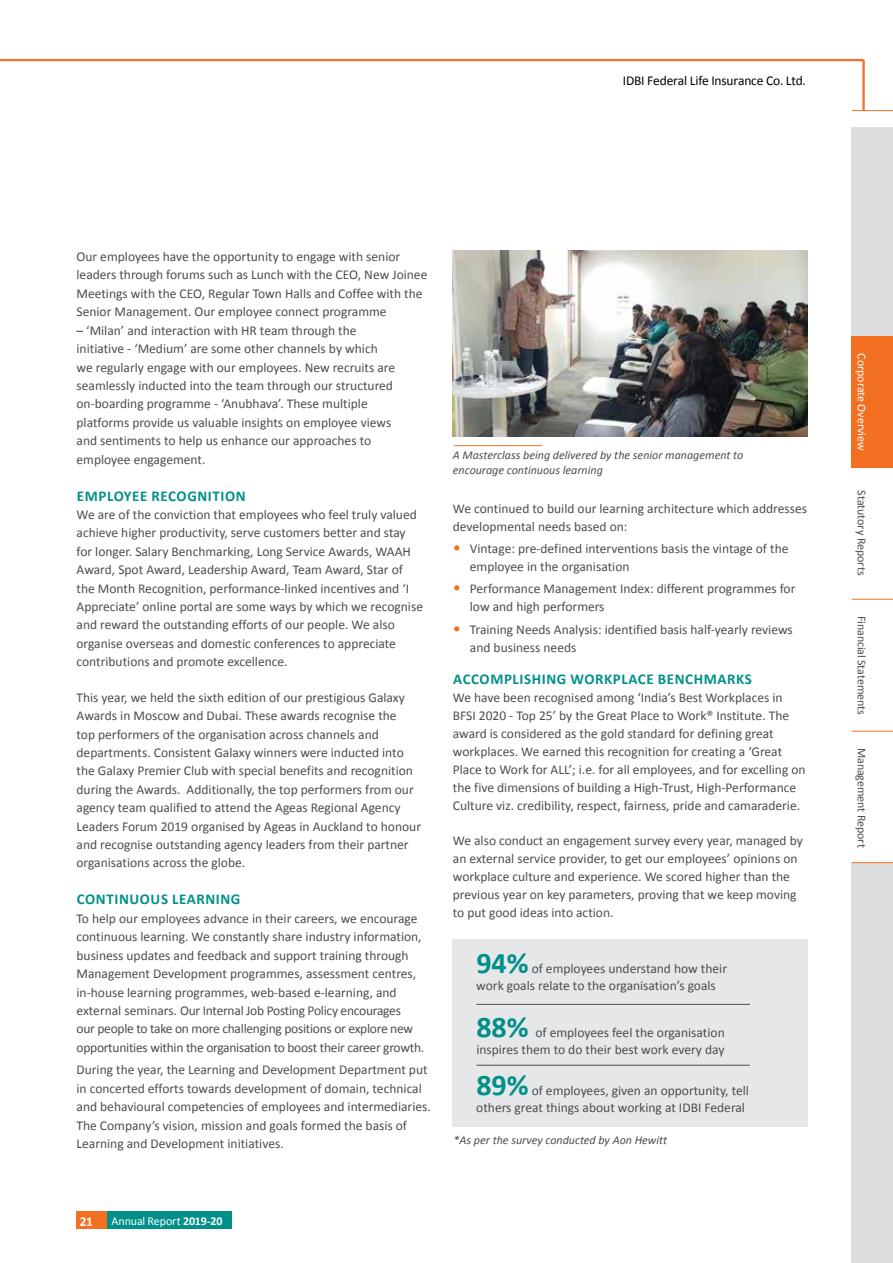
<style>
.page{position:relative;width:893px;height:1263px;background:#fff}
.page>*{position:absolute;margin:0;border:0;box-sizing:border-box;transform-origin:0 0}
.t1{font:700 30px "Calibri";color:#009089}
.t2{font:700 15px "Calibri";letter-spacing:.04em;color:#009089}
.t3{font:13.5px/18.5px "Calibri";color:#4d4d4f}
.t4{font:13.5px "Calibri";letter-spacing:-.015em;color:#000}
.t5{font:700 13.5px "Calibri";color:#fff}
.t6{font:italic 12px/15px "Calibri";color:#4d4d4f}
.t7{font:12px "Calibri";letter-spacing:-.01em;color:#4d4d4f}
.t8{font:12px "Calibri";letter-spacing:-.005em;color:#fff}
.s1{font-size:16.5px;color:#f36f21}
.s2{font-weight:700}
</style>
<div class="page">
<img style="left:453px;top:251px;width:355px;height:185px">
<hr style="left:454px;top:445px;width:88px;height:1px;background:#f36f21">
<div style="left:453px;top:939px;width:355px;height:187px;background:#e6e7e8"></div>
<hr style="left:476px;top:1004px;width:274px;height:1px;background:#4d4d4f">
<hr style="left:476px;top:1065px;width:274px;height:1px;background:#4d4d4f">
<div style="left:852px;top:128px;width:41px;height:1135px;background:#dcddde"></div>
<div style="left:852px;top:336px;width:41px;height:132px;background:#f36f21"></div>
<div style="left:847px;top:468px;width:46px;height:132px;background:#fff"></div>
<div style="left:847px;top:599px;width:46px;height:132px;background:#fff"></div>
<div style="left:847px;top:731px;width:46px;height:132px;background:#fff"></div>
<hr style="left:852px;top:599px;width:41px;height:1px;background:#f36f21">
<hr style="left:852px;top:731px;width:41px;height:1px;background:#f36f21">
<hr style="left:852px;top:862px;width:41px;height:1px;background:#f36f21">
<div style="left:77px;top:1212px;width:30px;height:17px;background:#f36f21"></div>
<div style="left:107px;top:1212px;width:124px;height:17px;background:#009089"></div>
<hr style="left:0;top:59px;width:863px;height:2px;background:#f36f21">
<hr style="left:862px;top:60px;width:3px;height:51px;background:#f36f21">
<hr style="left:852px;top:110px;width:41px;height:1px;background:#f36f21">
<p class="t4" style="left:623px;top:72px;width:185px">IDBI Federal Life Insurance Co. Ltd.</p>
<p class="t3" style="left:77px;top:247px;width:352px">Our employees have the opportunity to engage with senior leaders through forums such as Lunch with the CEO, New Joinee Meetings with the CEO, Regular Town Halls and Coffee with the Senior Management. Our employee connect programme</p>
<p class="t3" style="left:77px;top:321px;width:320px">– ‘Milan’ and interaction with HR team through the initiative - ‘Medium’ are some other channels by which we regularly engage with our employees. New recruits are seamlessly inducted into the team through our structured on-boarding programme - ‘Anubhava’. These multiple platforms provide us valuable insights on employee views and sentiments to help us enhance our approaches to employee engagement.</p>
<p class="t2" style="left:77px;top:486px;width:10px">EMPLOYEE</p>
<p class="t2" style="left:151px;top:486px;width:35px">RECOGNITION</p>
<p class="t3" style="left:77px;top:505px;width:348px">We are of the conviction that employees who feel truly valued achieve higher productivity, serve customers better and stay for longer. Salary Benchmarking, Long Service Awards, WAAH Award, Spot Award, Leadership Award, Team Award, Star of the Month Recognition, performance-linked incentives and ‘I Appreciate’ online portal are some ways by which we recognise and reward the outstanding efforts of our people. We also organise overseas and domestic conferences to appreciate contributions and promote excellence.</p>
<p class="t3" style="left:77px;top:688px;width:346px">This year, we held the sixth edition of our prestigious Galaxy Awards in Moscow and Dubai. These awards recognise the<br>top performers of the organisation across channels and departments. Consistent Galaxy winners were inducted into the Galaxy Premier Club with special benefits and recognition during the Awards. Additionally, the top performers from our agency team qualified to attend the Ageas Regional Agency Leaders Forum 2019 organised by Ageas in Auckland to honour and recognise outstanding agency leaders from their partner organisations across the globe.</p>
<p class="t2" style="left:77px;top:890px;width:19px">CONTINUOU</p>
<p class="t2" style="left:161px;top:890px;width:54px">S LEARNING</p>
<p class="t3" style="left:77px;top:909px;width:349px">To help our employees advance in their careers, we encourage continuous learning. We constantly share industry information, business updates and feedback and support training through Management Development programmes, assessment centres, in-house learning programmes, web-based e-learning, and external seminars. Our Internal Job Posting Policy encourages<br>our people to take on more challenging positions or explore new opportunities within the organisation to boost their career growth.</p>
<p class="t3" style="left:77px;top:1061px;width:356px">During the year, the Learning and Development Department put in concerted efforts towards development of domain, technical and behavioural competencies of employees and intermediaries.<br>The Company’s vision, mission and goals formed the basis of Learning and Development initiatives.</p>
<p class="t6" style="left:453px;top:447px;width:292px">A Masterclass being delivered by the senior management to encourage continuous learning</p>
<p class="t3" style="left:453px;top:499px;width:356px;line-height:18px">We continued to build our learning architecture which addresses developmental needs based on:</p>
<p class="t3" style="left:470px;top:540px;width:320px;line-height:18px;text-indent:-17px"><span class="s1">•</span> Vintage: pre-defined interventions basis the vintage of the employee in the organisation</p>
<p class="t3" style="left:470px;top:580px;width:327px;line-height:18px;text-indent:-17px"><span class="s1">•</span> Performance Management Index: different programmes for low and high performers</p>
<p class="t3" style="left:470px;top:620px;width:324px;line-height:18px;text-indent:-17px"><span class="s1">•</span> Training Needs Analysis: identified basis half-yearly reviews and business needs</p>
<p class="t2" style="left:453px;top:669px;width:36px">ACCOMPLI</p>
<p class="t2" style="left:524px;top:669px;width:17px">SHING</p>
<p class="t2" style="left:570px;top:669px;width:183px">WORKPLACE BENCHMARKS</p>
<p class="t3" style="left:453px;top:688px;width:354px;line-height:18px">We have been recognised among ‘India’s Best Workplaces in BFSI 2020 - Top 25’ by the Great Place to Work® Institute. The award is considered as the gold standard for defining great workplaces. We earned this recognition for creating a ‘Great Place to Work for ALL’; i.e. for all employees, and for excelling on the five dimensions of building a High-Trust, High-Performance Culture viz. credibility, respect, fairness, pride and camaraderie.</p>
<p class="t3" style="left:453px;top:831px;width:351px;line-height:18px">We also conduct an engagement survey every year, managed by an external service provider, to get our employees’ opinions on workplace culture and experience. We scored higher than the previous year on key parameters, proving that we keep moving to put good ideas into action.</p>
<h1 class="t1" style="left:476px;top:944px;width:54px">94%</h1>
<p class="t3" style="left:476px;top:960px;width:252px;line-height:16.5px;text-indent:55px">of employees understand how their work goals relate to the organisation’s goals</p>
<h1 class="t1" style="left:476px;top:1008px;width:54px">88%</h1>
<p class="t3" style="left:476px;top:1024px;width:250px;line-height:16.5px;text-align:right">of employees feel the organisation<br>inspires them to do their best work every day</p>
<h1 class="t1" style="left:476px;top:1066px;width:54px">89%</h1>
<p class="t3" style="left:476px;top:1082px;width:274px;line-height:16.5px;text-align:right">of employees, given an opportunity, tell<br>others great things about working at IDBI Federal</p>
<p class="t6" style="left:454px;top:1132px;width:215px">*As per the survey conducted by Aon Hewitt</p>
<p class="t5" style="left:80px;top:1212px;width:15px">21</p>
<p class="t8" style="left:112px;top:1213px;width:112px">Annual Report <span class="s2">2019-20</span></p>
<p class="t8" style="left:869px;top:353px;width:99px;rotate:90deg">Corporate Overview</p>
<p class="t7" style="left:869px;top:490px;width:87px;rotate:90deg">Statutory Reports</p>
<p class="t7" style="left:869px;top:616px;width:101px;rotate:90deg">Financial Statements</p>
<p class="t7" style="left:869px;top:748px;width:101px;rotate:90deg">Management Report</p>
</div>
